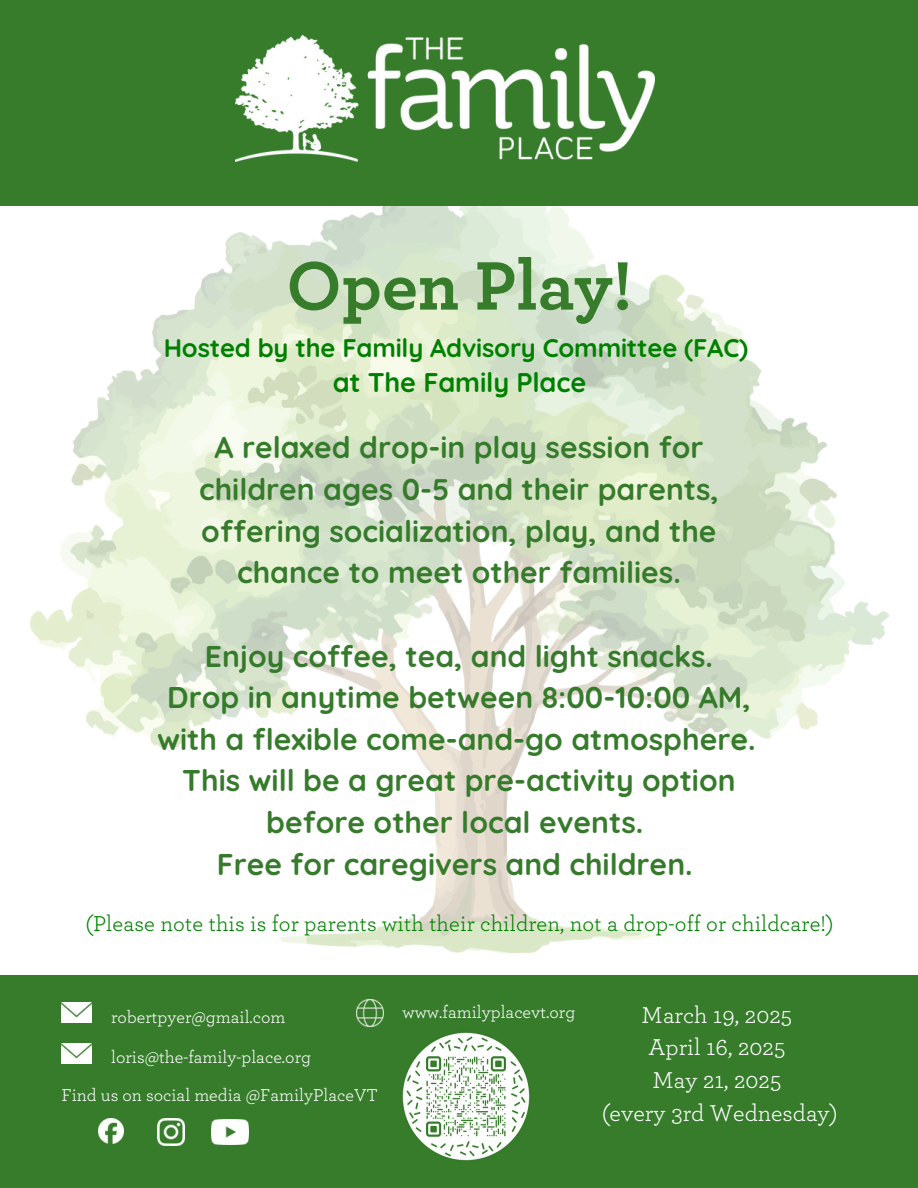
<style>
.page{position:relative;width:918px;height:1188px;background:#fff}
.page>*{position:absolute;margin:0;border:0;box-sizing:border-box;transform-origin:0 0}
.t1{font:700 72px "Archer";color:#367c2b}
.t2{font:700 30px/41.7px "Quicksand";color:#367b2b;text-align:center}
.t3{font:700 27px "Quicksand";letter-spacing:-.005em;color:#008000}
.t4{font:700 25.5px "Quicksand";letter-spacing:-.005em;color:#008000}
.t5{font:24px/32.7px "Archer";color:#fff;text-align:center}
.t6{font:22.5px "Archer";letter-spacing:.005em;color:#008000}
.t7{font:18px "Archer";color:#fff}
</style>
<div class="page">
<div style="left:0;top:976px;width:918px;height:212px;background:#367c2b"></div>
<img style="left:356px;top:1000px;width:27px;height:27px">
<img style="left:98px;top:1118px;width:26px;height:26px">
<img style="left:157px;top:1118px;width:27px;height:27px">
<img style="left:212px;top:1119px;width:37px;height:26px">
<img style="left:61px;top:1003px;width:31px;height:20px">
<img style="left:31px;top:206px;width:858px;height:746px">
<img style="left:402px;top:1032px;width:128px;height:129px">
<div style="left:0;top:0;width:918px;height:206px;background:#367c2b"></div>
<img style="left:236px;top:35px;width:418px;height:126px">
<img style="left:61px;top:1043px;width:31px;height:21px">
<p class="t1" style="left:286px;top:252px;width:348px">Open Play!</p>
<h3 class="t4" style="left:164px;top:332px;width:586px">Hosted by the Family Advisory Committee (FAC)</h3>
<h3 class="t3" style="left:333px;top:365px;width:255px">at The Family Place</h3>
<p class="t2" style="left:199px;top:426px;width:521px">A relaxed drop-in play session for children ages 0-5 and their parents, offering socialization, play, and the chance to meet other families.</p>
<p class="t2" style="left:157px;top:634px;width:600px">Enjoy coffee, tea, and light snacks.<br>Drop in anytime between 8:00-10:00 AM, with a flexible come-and-go atmosphere.<br>This will be a great pre-activity option before other local events.</p>
<h1 class="t2" style="left:217px;top:843px;width:477px">Free for caregivers and children.</h1>
<h2 class="t6" style="left:85px;top:913px;width:750px">(Please note this is for parents with their children, not a drop-off or childcare!)</h2>
<p class="t7" style="left:111px;top:1009px;width:176px">robertpyer@gmail.com</p>
<h2 class="t7" style="left:111px;top:1049px;width:201px">loris@the-family-place.org</h2>
<h5 class="t7" style="left:61px;top:1086px;width:318px">Find us on social media @FamilyPlaceVT</h5>
<p class="t7" style="left:402px;top:1004px;width:174px">www.familyplacevt.org</p>
<p class="t5" style="left:602px;top:999px;width:237px">March 19, 2025<br>April 16, 2025<br>May 21, 2025<br>(every 3rd Wednesday)</p>
</div>
